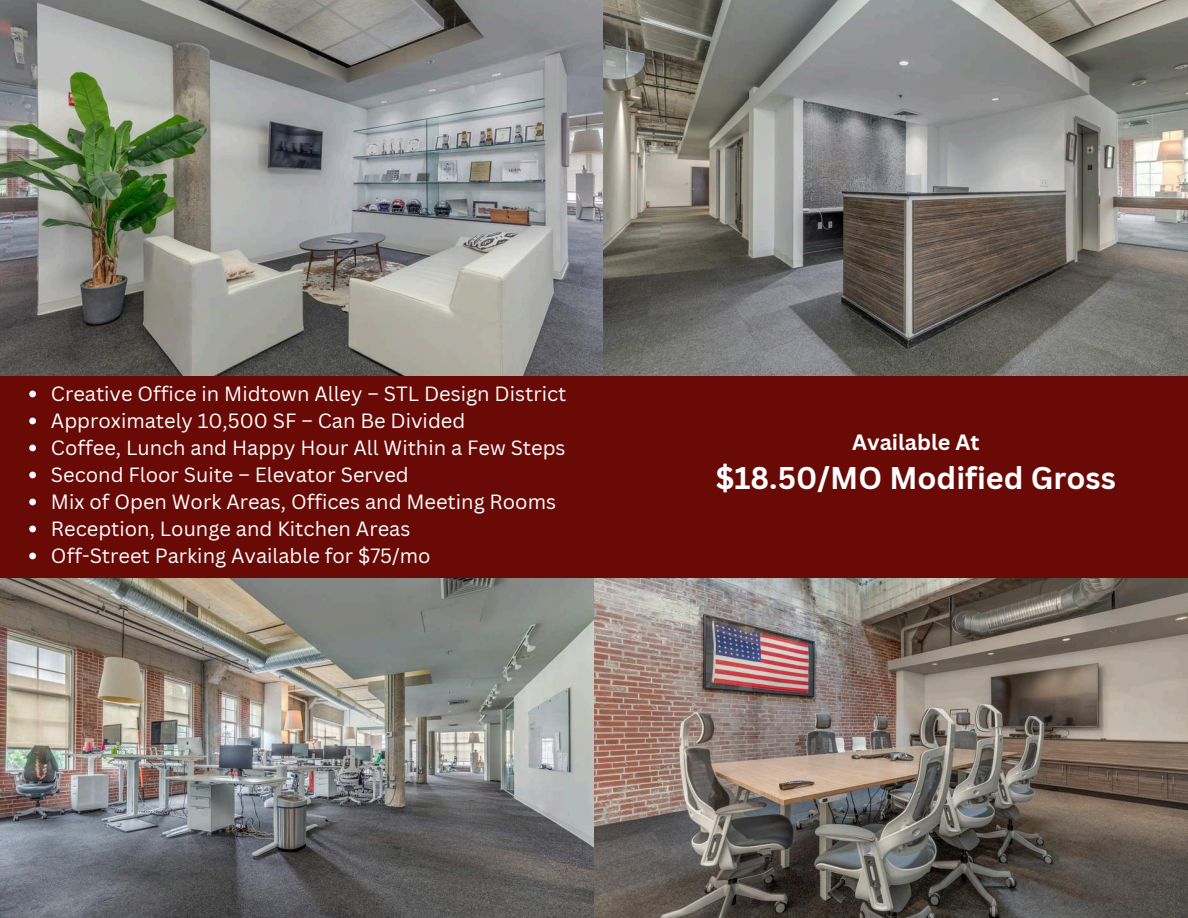
<style>
.page{position:relative;width:1188px;height:918px;background:#fff}
.page>*{position:absolute;margin:0;border:0;box-sizing:border-box;transform-origin:0 0}
.t1{font:700 30.6px "Canva Sans";color:#fff}
.t2{font:700 21.6px "Canva Sans";color:#fff}
.t3{font:20.1px/27px "Canva Sans";color:#fff}
</style>
<div class="page">
<img style="left:0;top:0;width:1188px;height:376px">
<div style="left:0;top:376px;width:1188px;height:203px;background:#690a06"></div>
<svg style="left:29px;top:391px;width:7px;height:6px"></svg>
<svg style="left:29px;top:418px;width:7px;height:6px"></svg>
<svg style="left:29px;top:445px;width:7px;height:6px"></svg>
<svg style="left:29px;top:472px;width:7px;height:6px"></svg>
<svg style="left:29px;top:499px;width:7px;height:6px"></svg>
<svg style="left:29px;top:526px;width:7px;height:6px"></svg>
<svg style="left:29px;top:553px;width:7px;height:6px"></svg>
<img style="left:0;top:579px;width:1188px;height:339px">
<p class="t3" style="left:51px;top:379px;width:517px">Creative Office in Midtown Alley – STL Design District Approximately 10,500 SF – Can Be Divided<br>Coffee, Lunch and Happy Hour All Within a Few Steps Second Floor Suite – Elevator Served<br>Mix of Open Work Areas, Offices and Meeting Rooms Reception, Lounge and Kitchen Areas<br>Off-Street Parking Available for $75/mo</p>
<p class="t2" style="left:852px;top:427px;width:129px">Available At</p>
<h1 class="t1" style="left:716px;top:457px;width:402px">$18.50/MO Modified Gross</h1>
</div>
